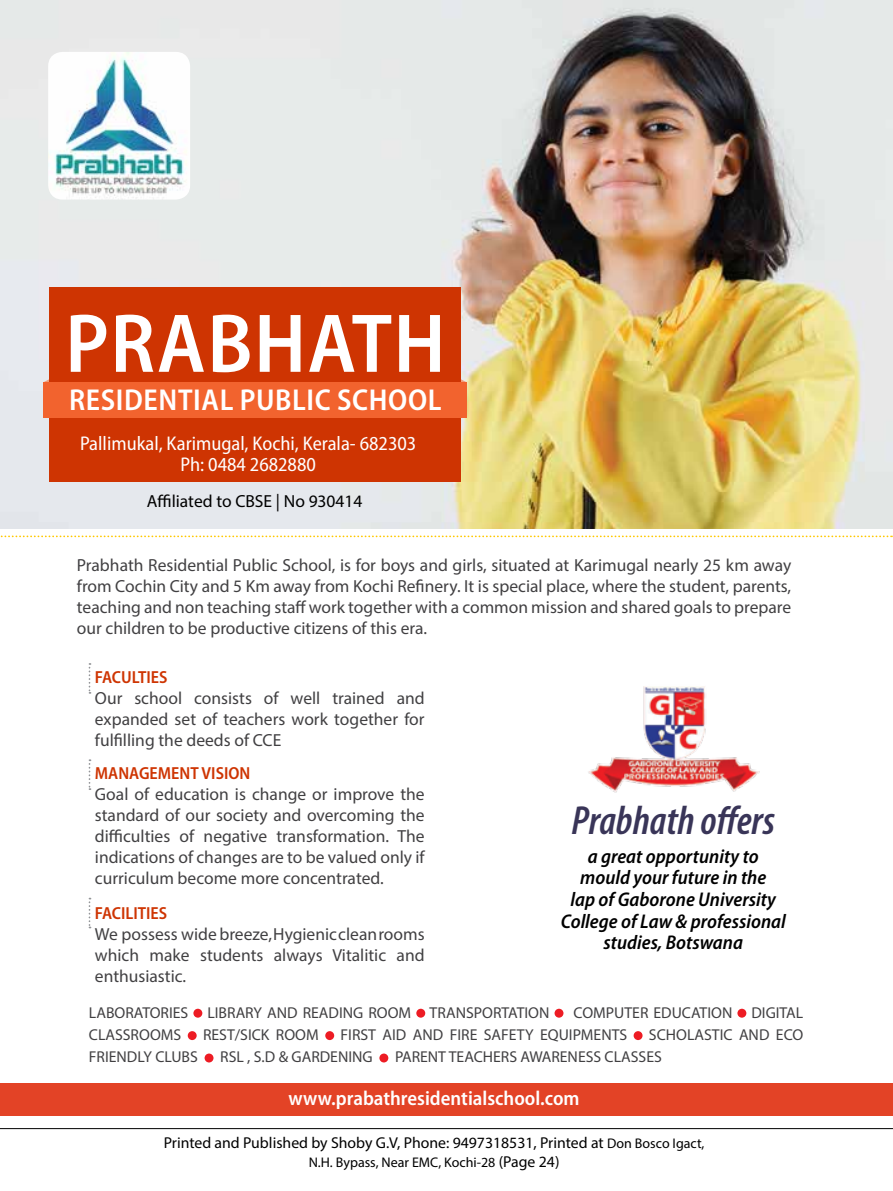
<style>
.page{position:relative;width:893px;height:1191px;background:#fff}
.page>*{position:absolute;margin:0;border:0;box-sizing:border-box;transform-origin:0 0}
.t1{font:600 semi-condensed 84.17px "Myriad Pro";letter-spacing:.015em;color:#fff}
.t2{font:italic 600 condensed 40.77px "Myriad Pro";color:#393558}
.t3{font:600 semi-condensed 30.28px "Myriad Pro";letter-spacing:.02em;color:#fff}
.t4{font:600 semi-condensed 20.3px "Myriad Pro";color:#fff}
.t5{font:italic 600 semi-condensed 19.95px/21.5px "Myriad Pro";color:#000;text-align:center}
.t6{font:semi-condensed 19.95px/21.2px "Myriad Pro";color:#fff;text-align:center}
.t7{font:17.5px/21px "Myriad Pro";color:#414042;text-align:justify}
.t8{font:600 semi-condensed 17.5px "Myriad Pro";color:#ce3402}
.t9{font:17.5px "Myriad Pro";color:#000}
.t10{font:15.75px "Myriad Pro";color:#414042}
.t11{font:15.75px "Myriad Pro";color:#000}
.t12{font:14px "Myriad Pro";color:#000}
.s1{font-size:14px}
.s2{font-size:15.75px}
</style>
<div class="page">
<div style="left:0;top:1083px;width:893px;height:32px;background:#e34326"></div>
<img style="left:0;top:0;width:893px;height:528px">
<svg style="left:43px;top:379px;width:6px;height:3px"></svg>
<svg style="left:461px;top:379px;width:6px;height:3px"></svg>
<div style="left:49px;top:287px;width:412px;height:195px;background:#ce3402"></div>
<hr style="left:0;top:1128px;width:893px;height:1px;background:#000">
<div style="left:193px;top:1008px;width:9px;height:9px;background:#ed1c24;border-radius:50%"></div>
<div style="left:416px;top:1008px;width:9px;height:9px;background:#ed1c24;border-radius:50%"></div>
<div style="left:555px;top:1008px;width:8px;height:9px;background:#ed1c24;border-radius:50%"></div>
<div style="left:737px;top:1008px;width:9px;height:9px;background:#ed1c24;border-radius:50%"></div>
<div style="left:188px;top:1031px;width:9px;height:9px;background:#ed1c24;border-radius:50%"></div>
<div style="left:325px;top:1031px;width:9px;height:9px;background:#ed1c24;border-radius:50%"></div>
<div style="left:634px;top:1031px;width:8px;height:9px;background:#ed1c24;border-radius:50%"></div>
<div style="left:205px;top:1053px;width:8px;height:9px;background:#ed1c24;border-radius:50%"></div>
<div style="left:379px;top:1053px;width:9px;height:9px;background:#ed1c24;border-radius:50%"></div>
<img style="left:48px;top:52px;width:142px;height:148px">
<img style="left:588px;top:686px;width:172px;height:107px">
<svg style="left:89px;top:663px;width:1px;height:30px"></svg>
<svg style="left:89px;top:759px;width:1px;height:31px"></svg>
<svg style="left:89px;top:897px;width:1px;height:31px"></svg>
<svg style="left:0;top:535px;width:893px;height:2px"></svg>
<div style="left:43px;top:382px;width:424px;height:36px;background:#f2632e"></div>
<h1 class="t1" style="left:65px;top:291px;width:382px">Prabhath</h1>
<h3 class="t3" style="left:69px;top:381px;width:14px">Resi</h3>
<h3 class="t3" style="left:124px;top:381px;width:283px">dential Public School</h3>
<p class="t6" style="left:80px;top:432px;width:338px">Pallimukal, Karimugal, Kochi, Kerala- 682303<br>Ph: 0484 2682880</p>
<p class="t9" style="left:147px;top:490px;width:217px">Affiliated to CBSE | No 930414</p>
<p class="t7" style="left:77px;top:554px;width:716px">Prabhath Residential Public School, is for boys and girls, situated at Karimugal nearly 25 km away from Cochin City and 5 Km away from Kochi Refinery. It is special place, where the student, parents, teaching and non teaching staff work together with a common mission and shared goals to prepare our children to be productive citizens of this era.</p>
<p class="t8" style="left:95px;top:666px;width:74px">FACULTIES</p>
<p class="t7" style="left:95px;top:687px;width:331px">Our school consists of well trained and expanded set of teachers work together for fulfilling the deeds of CCE</p>
<p class="t8" style="left:95px;top:762px;width:157px">MANAGEMENT VISION</p>
<p class="t7" style="left:95px;top:783px;width:331px">Goal of education is change or improve the standard of our society and overcoming the difficulties of negative transformation. The indications of changes are to be valued only if curriculum become more concentrated.</p>
<p class="t8" style="left:95px;top:902px;width:74px">FACILITIES</p>
<p class="t7" style="left:95px;top:923px;width:331px">We possess wide breeze, Hygienic clean rooms which make students always Vitalitic and enthusiastic.</p>
<h2 class="t2" style="left:571px;top:795px;width:205px">Prabhath offers</h2>
<p class="t5" style="left:561px;top:845px;width:227px">a great opportunity to mould your future in the<br>lap of Gaborone University<br>College of Law &amp; professional studies, Botswana</p>
<p class="t10" style="left:89px;top:1002px;width:462px">LABORATORIES LIBRARY AND READING ROOM TRANSPORTATION</p>
<p class="t10" style="left:574px;top:1002px;width:231px">COMPUTER EDUCATION DIGITAL</p>
<p class="t10" style="left:89px;top:1025px;width:94px">CLASSROOMS</p>
<p class="t10" style="left:203px;top:1025px;width:117px">REST/SICK ROOM</p>
<p class="t10" style="left:341px;top:1025px;width:288px">FIRST AID AND FIRE SAFETY EQUIPMENTS</p>
<p class="t10" style="left:649px;top:1025px;width:156px">SCHOLASTIC AND ECO</p>
<p class="t10" style="left:89px;top:1047px;width:110px">FRIENDLY CLUBS</p>
<p class="t10" style="left:220px;top:1047px;width:154px">RSL , S.D &amp; GARDENING</p>
<p class="t10" style="left:395px;top:1047px;width:268px">PARENT TEACHERS AWARENESS CLASSES</p>
<p class="t4" style="left:289px;top:1085px;width:293px">www.prabathresidentialschool.com</p>
<p class="t11" style="left:164px;top:1133px;width:542px">Printed and Published by Shoby G.V, Phone: 9497318531, Printed at <span class="s1">Don Bosco Igact,</span></p>
<p class="t12" style="left:309px;top:1153px;width:252px">N.H. Bypass, Near EMC, Kochi-28 <span class="s2">(Page 24)</span></p>
</div>
